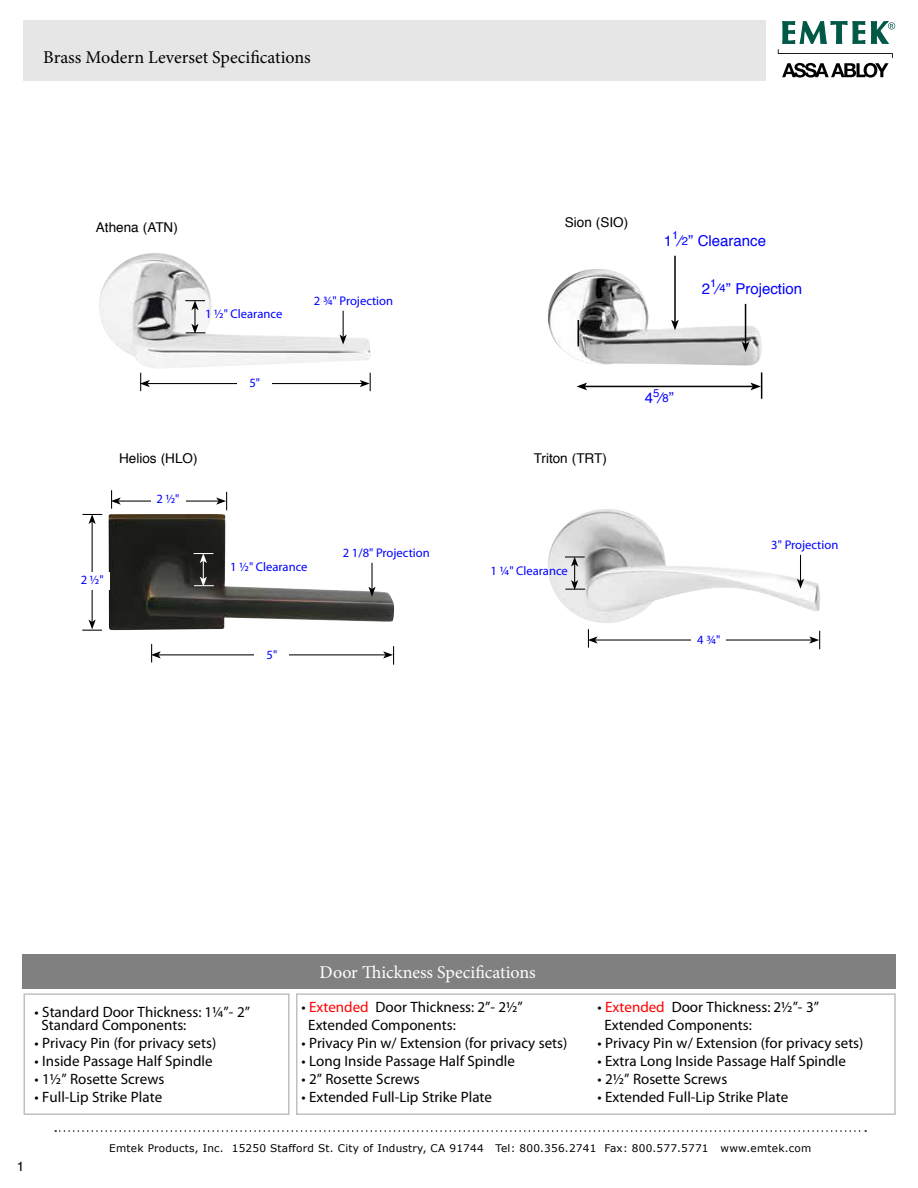
<style>
.page{position:relative;width:918px;height:1188px;background:#fff}
.page>*{position:absolute;margin:0;border:0;box-sizing:border-box;transform-origin:0 0}
.t1{font:18px "Minion Pro";color:#000}
.t2{font:18px "Minion Pro";color:#fff}
.t3{font:15px/18px "Myriad Pro";color:#000}
.t4{font:15px "Helvetica";color:#00f}
.t5{font:13.5px "Helvetica";color:#000}
.t6{font:12.6px "Myriad Pro";color:#00f}
.t7{font:10.5px "Verdana";letter-spacing:.02em;color:#000}
.s1{font-size:11.25px}
.s2{color:#f00}
</style>
<div class="page">
<img style="left:99px;top:253px;width:272px;height:115px">
<img style="left:109px;top:514px;width:285px;height:116px">
<img style="left:548px;top:509px;width:272px;height:114px">
<div style="left:23px;top:21px;width:743px;height:60px;background:#e6e6e6"></div>
<svg style="left:55px;top:1130px;width:811px;height:2px"></svg>
<svg style="left:778px;top:20px;width:117px;height:58px"></svg>
<hr style="left:148px;top:383px;width:214px;height:1px;background:#000">
<svg style="left:140px;top:373px;width:10px;height:18px"></svg>
<svg style="left:360px;top:373px;width:11px;height:18px"></svg>
<hr style="left:158px;top:654px;width:228px;height:1px;background:#000">
<svg style="left:151px;top:644px;width:10px;height:18px"></svg>
<svg style="left:383px;top:646px;width:11px;height:19px"></svg>
<hr style="left:595px;top:639px;width:217px;height:2px;background:#000">
<svg style="left:588px;top:629px;width:10px;height:19px"></svg>
<svg style="left:809px;top:631px;width:11px;height:18px"></svg>
<hr style="left:118px;top:501px;width:101px;height:1px;background:#000">
<svg style="left:111px;top:490px;width:10px;height:19px"></svg>
<svg style="left:216px;top:492px;width:11px;height:18px"></svg>
<svg style="left:340px;top:311px;width:7px;height:33px"></svg>
<hr style="left:371px;top:563px;width:2px;height:26px;background:#000">
<svg style="left:368px;top:587px;width:8px;height:10px"></svg>
<svg style="left:797px;top:555px;width:7px;height:34px"></svg>
<hr style="left:565px;top:556px;width:20px;height:2px;background:#000">
<svg style="left:185px;top:300px;width:20px;height:34px"></svg>
<svg style="left:565px;top:557px;width:20px;height:33px"></svg>
<svg style="left:194px;top:553px;width:20px;height:34px"></svg>
<hr style="left:92px;top:522px;width:1px;height:100px;background:#000">
<svg style="left:82px;top:514px;width:20px;height:10px"></svg>
<svg style="left:82px;top:619px;width:20px;height:12px"></svg>
<div style="left:238px;top:378px;width:34px;height:17px;background:#fff"></div>
<div style="left:255px;top:649px;width:34px;height:18px;background:#fff"></div>
<div style="left:692px;top:634px;width:34px;height:18px;background:#fff"></div>
<div style="left:151px;top:494px;width:34px;height:17px;background:#fff"></div>
<div style="left:75px;top:572px;width:34px;height:17px;background:#fff"></div>
<div style="left:296px;top:993px;width:600px;height:122px;border:2px solid #bec0c2"></div>
<div style="left:24px;top:993px;width:266px;height:122px;border:2px solid #bec0c2"></div>
<div style="left:22px;top:954px;width:874px;height:34px;background:#808080"></div>
<img style="left:548px;top:290px;width:111px;height:75px">
<hr style="left:674px;top:256px;width:2px;height:66px;background:#000">
<svg style="left:671px;top:320px;width:8px;height:10px"></svg>
<svg style="left:578px;top:320px;width:1px;height:26px"></svg>
<hr style="left:585px;top:386px;width:168px;height:1px;background:#000">
<svg style="left:577px;top:383px;width:10px;height:7px"></svg>
<svg style="left:750px;top:372px;width:12px;height:27px"></svg>
<hr style="left:745px;top:304px;width:1px;height:40px;background:#000">
<svg style="left:742px;top:342px;width:7px;height:10px"></svg>
<p class="t1" style="left:43px;top:45px;width:269px">Brass Modern Leverset Specifications</p>
<p class="t5" style="left:96px;top:217px;width:83px">Athena (ATN)</p>
<p class="t6" style="left:205px;top:307px;width:79px">1 1/2" Clearance</p>
<p class="t6" style="left:314px;top:294px;width:81px">2 3/4" Projection</p>
<p class="t5" style="left:565px;top:212px;width:65px">Sion (SIO)</p>
<p class="t4" style="left:664px;top:229px;width:104px">1<sup>1</sup>⁄<span class="s1">2</span>” Clearance</p>
<p class="t4" style="left:702px;top:277px;width:102px">2<sup>1</sup>⁄<span class="s1">4</span>” Projection</p>
<p class="t6" style="left:249px;top:376px;width:12px">5"</p>
<p class="t5" style="left:119px;top:448px;width:80px">Helios (HLO)</p>
<p class="t5" style="left:534px;top:448px;width:75px">Triton (TRT)</p>
<p class="t6" style="left:157px;top:492px;width:24px">2 1/2"</p>
<p class="t6" style="left:81px;top:573px;width:24px">2 1/2"</p>
<p class="t6" style="left:230px;top:560px;width:79px">1 1/2" Clearance</p>
<p class="t6" style="left:343px;top:546px;width:88px">2 1/8" Projection</p>
<p class="t6" style="left:491px;top:564px;width:79px">1 1/4" Clearance</p>
<p class="t6" style="left:267px;top:648px;width:12px">5"</p>
<p class="t4" style="left:645px;top:387px;width:31px">4<sup>5</sup>⁄<span class="s1">8</span>”</p>
<p class="t6" style="left:697px;top:633px;width:24px">4 3/4"</p>
<p class="t6" style="left:771px;top:538px;width:69px">3" Projection</p>
<p class="t3" style="left:42px;top:1005px;width:210px;line-height:13px;text-indent:-7px">• Standard Door Thickness: 11⁄4”- 2”<br>Standard Components:</p>
<p class="t3" style="left:35px;top:1034px;width:183px">• Privacy Pin (for privacy sets)</p>
<p class="t3" style="left:35px;top:1052px;width:179px">• Inside Passage Half Spindle</p>
<p class="t3" style="left:35px;top:1070px;width:131px">• 11⁄2” Rosette Screws</p>
<p class="t3" style="left:35px;top:1088px;width:129px">• Full-Lip Strike Plate</p>
<p class="t2" style="left:320px;top:960px;width:218px">Door Thickness Specifications</p>
<p class="t3" style="left:308px;top:998px;width:216px;text-indent:-7px">• <span class="s2">Extended</span> Door Thickness: 2”- 21⁄2”<br>Extended Components:</p>
<p class="t3" style="left:301px;top:1034px;width:268px">• Privacy Pin w/ Extension (for privacy sets)</p>
<p class="t3" style="left:301px;top:1052px;width:215px">• Long Inside Passage Half Spindle</p>
<p class="t3" style="left:301px;top:1070px;width:120px">• 2” Rosette Screws</p>
<p class="t3" style="left:301px;top:1088px;width:192px">• Extended Full-Lip Strike Plate</p>
<p class="t3" style="left:604px;top:998px;width:216px;text-indent:-7px">• <span class="s2">Extended</span> Door Thickness: 21⁄2”- 3”<br>Extended Components:</p>
<p class="t3" style="left:597px;top:1034px;width:268px">• Privacy Pin w/ Extension (for privacy sets)</p>
<p class="t3" style="left:597px;top:1052px;width:250px">• Extra Long Inside Passage Half Spindle</p>
<p class="t3" style="left:597px;top:1070px;width:131px">• 21⁄2” Rosette Screws</p>
<p class="t3" style="left:597px;top:1088px;width:192px">• Extended Full-Lip Strike Plate</p>
<p class="t5" style="left:17px;top:1156px;width:9px">1</p>
<p class="t7" style="left:109px;top:1140px;width:704px">Emtek Products, Inc. 15250 Stafford St. City of Industry, CA 91744 Tel: 800.356.2741 Fax: 800.577.5771 www.emtek.com</p>
</div>
